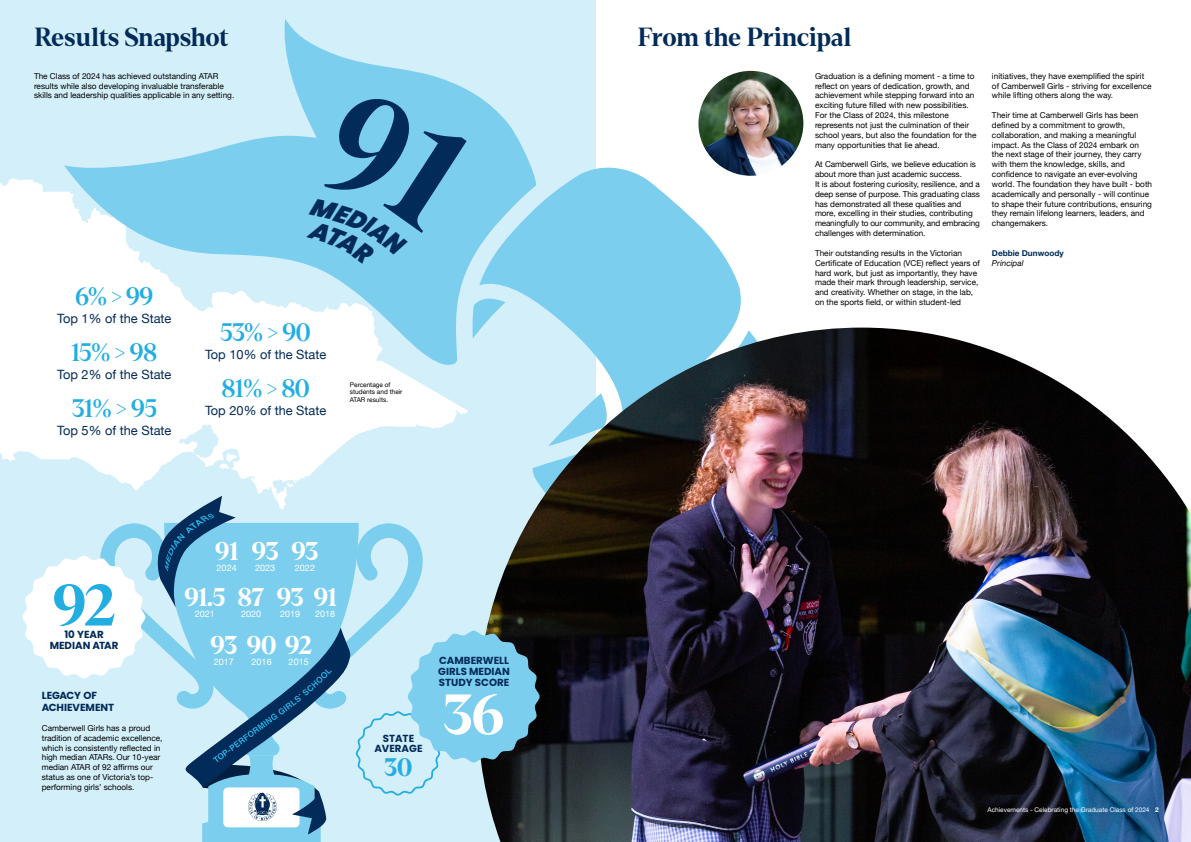
<style>
.page{position:relative;width:1191px;height:842px;background:#fff}
.page>*{position:absolute;margin:0;border:0;box-sizing:border-box;transform-origin:0 0}
.ATAR_Score{font:700 57px "Denton";color:#23aee2}
.List_01{font:700 55.2px "Denton";color:#fff}
.Heading_01{font:700 25px "Denton";letter-spacing:.025em;color:#022b59}
.List_01-2{font:700 24.6px "Denton";color:#fff}
.t1{font:500 24.2px "Denton";color:#23aee2}
.Subheading_01{font:700 24.2px "Denton";color:#23aee2}
.t2{font:12.8px "Helvetica Neue";color:#022b59}
.Subheading_01-2{font:700 10.2px/11px "Poppins";color:#022b59}
.List_01-3{font:9px "Helvetica Neue";color:#fff}
.Body_Copy{font:8.2px/9.8px "Helvetica Neue";color:#000}
.Body_Copy_Bold{font:700 8.2px "Helvetica Neue";color:#022b59}
.Body_Copy-2{font:italic 8.2px "Helvetica Neue";color:#000}
.t3{font:6.5px "Helvetica Neue";color:#fff}
.Body_Copy-3{font:6.5px/7.8px "Helvetica Neue";color:#000}
.s1{font-weight:700}
</style>
<div class="page">
<div style="left:0;top:0;width:595px;height:842px;background:#d3eff9"></div>
<div style="left:0;top:178px;width:64px;height:284px;background:#fff"></div>
<svg style="left:64px;top:19px;width:468px;height:311px"></svg>
<svg style="left:472px;top:295px;width:7px;height:35px"></svg>
<svg style="left:37px;top:330px;width:441px;height:166px;fill:#fff"></svg>
<svg style="left:479px;top:168px;width:264px;height:160px;fill:#7bceee"></svg>
<img style="left:698px;top:71px;width:105px;height:105px;border-radius:52px">
<img style="left:478px;top:328px;width:713px;height:514px">
<svg style="left:22px;top:496px;width:517px;height:346px"></svg>
<svg style="left:306px;top:99px;width:160px;height:164px;background:#61abce"></svg>
<p class="Heading_01" style="left:35px;top:22px;width:195px">Results Snapshot</p>
<p class="Body_Copy" style="left:34px;top:71px;width:202px">The Class of 2024 has achieved outstanding ATAR results while also developing invaluable transferable skills and leadership qualities applicable in any setting.</p>
<p class="t1" style="left:75px;top:281px;width:79px">6% &gt; 99</p>
<p class="t2" style="left:57px;top:309px;width:116px">Top 1% of the State</p>
<p class="t1" style="left:72px;top:337px;width:87px">15% &gt; 98</p>
<p class="t2" style="left:57px;top:365px;width:116px">Top 2% of the State</p>
<p class="t1" style="left:72px;top:393px;width:86px">31% &gt; 95</p>
<p class="t2" style="left:57px;top:422px;width:116px">Top 5% of the State</p>
<p class="t1" style="left:220px;top:317px;width:92px">53% &gt; 90</p>
<p class="t2" style="left:205px;top:345px;width:123px">Top 10% of the State</p>
<p class="t1" style="left:222px;top:373px;width:89px">81% &gt; 80</p>
<p class="t2" style="left:205px;top:401px;width:123px">Top 20% of the State</p>
<p class="Body_Copy-3" style="left:350px;top:381px;width:54px">Percentage of students and their<br>ATAR results.</p>
<p class="ATAR_Score" style="left:53px;top:570px;width:64px">92</p>
<p class="Subheading_01-2" style="left:50px;top:629px;width:70px;text-align:center">10 YEAR<br>MEDIAN ATAR</p>
<p class="Subheading_01-2" style="left:42px;top:689px;width:74px;line-height:12.3px">LEGACY OF<br>ACHIEVEMENT</p>
<p class="Body_Copy" style="left:42px;top:723px;width:122px">Camberwell Girls has a proud tradition of academic excellence, which is consistently reflected in high median ATARs. Our 10-year median ATAR of 92 affirms our status as one of Victoria’s top&shy;performing girls’ schools.</p>
<p class="List_01-2" style="left:291px;top:536px;width:29px">93</p>
<p class="List_01-3" style="left:295px;top:562px;width:22px">2022</p>
<p class="List_01-2" style="left:277px;top:582px;width:61px">93 91</p>
<p class="List_01-3" style="left:315px;top:608px;width:22px">2018</p>
<p class="List_01-2" style="left:210px;top:629px;width:103px">93 90 92</p>
<p class="List_01-3" style="left:214px;top:655px;width:22px">2017</p>
<p class="List_01-3" style="left:252px;top:655px;width:22px">2016</p>
<p class="List_01-3" style="left:289px;top:655px;width:22px">2015</p>
<p class="List_01-2" style="left:215px;top:536px;width:24px">91</p>
<p class="List_01-3" style="left:217px;top:562px;width:22px">2024</p>
<p class="List_01-2" style="left:252px;top:536px;width:29px">93</p>
<p class="List_01-3" style="left:255px;top:562px;width:22px">2023</p>
<p class="List_01-2" style="left:184px;top:582px;width:42px">91.5</p>
<p class="List_01-2" style="left:238px;top:582px;width:28px">87</p>
<p class="List_01-3" style="left:241px;top:608px;width:22px">2020</p>
<p class="List_01-3" style="left:195px;top:608px;width:22px">2021</p>
<p class="List_01-3" style="left:280px;top:608px;width:22px">2019</p>
<p class="Subheading_01-2" style="left:383px;top:732px;width:33px">STATE</p>
<p class="Subheading_01-2" style="left:374px;top:743px;width:50px">AVERAGE</p>
<p class="Subheading_01" style="left:384px;top:752px;width:29px">30</p>
<p class="Subheading_01-2" style="left:438px;top:655px;width:73px;text-align:justify">CAMBERWELL GIRLS MEDIAN STUDY SCORE</p>
<p class="List_01" style="left:443px;top:680px;width:62px">36</p>
<p class="Heading_01" style="left:638px;top:22px;width:214px">From the Principal</p>
<p class="Body_Copy" style="left:815px;top:71px;width:163px">Graduation is a defining moment - a time to reflect on years of dedication, growth, and achievement while stepping forward into an exciting future filled with new possibilities.<br>For the Class of 2024, this milestone represents not just the culmination of their school years, but also the foundation for the many opportunities that lie ahead.</p>
<p class="Body_Copy" style="left:815px;top:160px;width:166px">At Camberwell Girls, we believe education is about more than just academic success.<br>It is about fostering curiosity, resilience, and a deep sense of purpose. This graduating class has demonstrated all these qualities and more, excelling in their studies, contributing meaningfully to our community, and embracing challenges with determination.</p>
<p class="Body_Copy" style="left:815px;top:248px;width:166px">Their outstanding results in the Victorian Certificate of Education (VCE) reflect years of hard work, but just as importantly, they have made their mark through leadership, service, and creativity. Whether on stage, in the lab, on the sports field, or within student-led</p>
<p class="Body_Copy" style="left:992px;top:71px;width:161px">initiatives, they have exemplified the spirit of Camberwell Girls - striving for excellence while lifting others along the way.</p>
<p class="Body_Copy" style="left:992px;top:111px;width:162px">Their time at Camberwell Girls has been defined by a commitment to growth, collaboration, and making a meaningful impact. As the Class of 2024 embark on the next stage of their journey, they carry with them the knowledge, skills, and confidence to navigate an ever-evolving world. The foundation they have built - both academically and personally - will continue to shape their future contributions, ensuring they remain lifelong learners, leaders, and changemakers.</p>
<p class="Body_Copy_Bold" style="left:992px;top:246px;width:73px">Debbie Dunwoody</p>
<p class="Body_Copy-2" style="left:992px;top:257px;width:33px">Principal</p>
<p class="t3" style="left:987px;top:805px;width:173px">Achievements - Celebrating the Graduate Class of 2024 <span class="s1">2</span></p>
</div>
